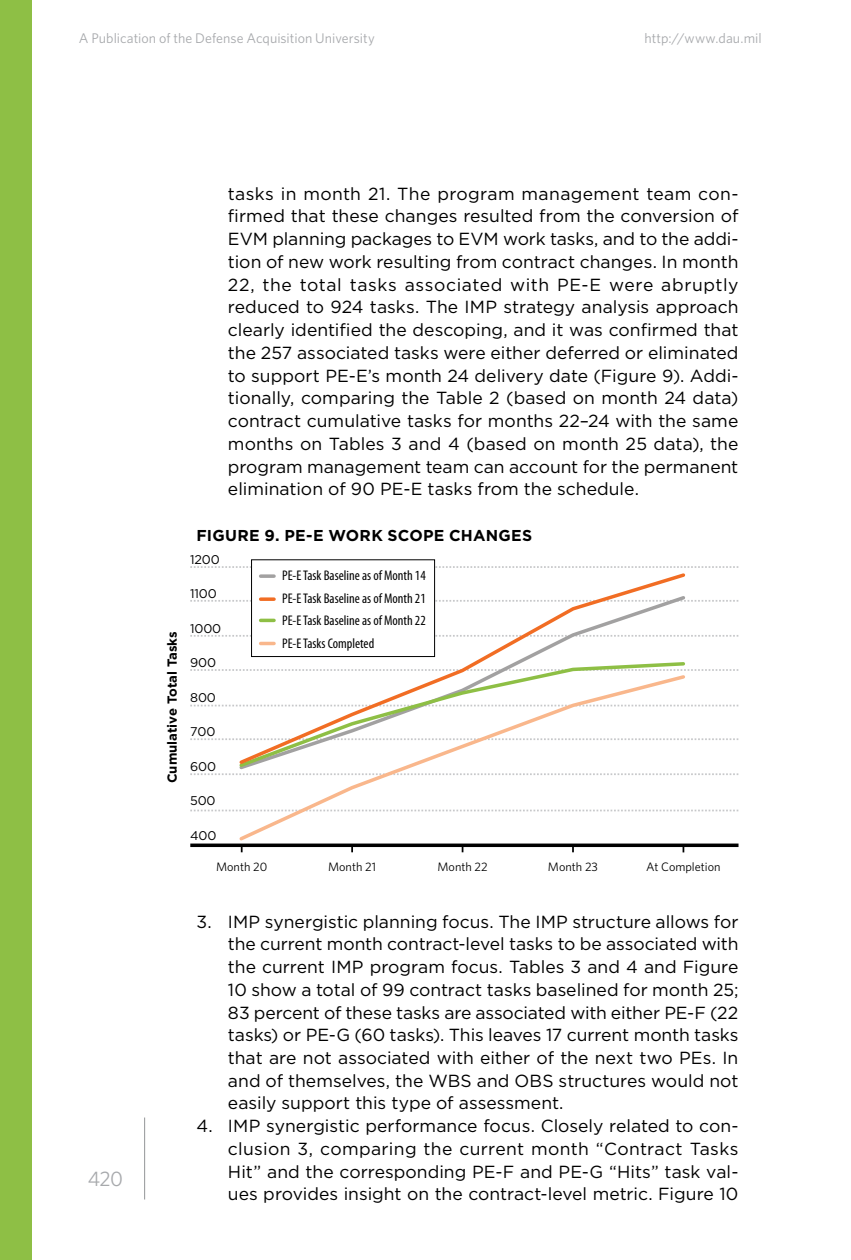
<style>
.page{position:relative;width:851px;height:1260px;background:#fff}
.page>*{position:absolute;margin:0;border:0;box-sizing:border-box;transform-origin:0 0}
.t1{font:21px "Whitney";color:#a7a9ac}
.t2{font:17.5px/22.8px "Gotham";color:#000;text-align:justify}
.t3{font:700 15.75px "Gotham";letter-spacing:.015em;color:#000}
.t4{font:condensed 14px/23.1px "Myriad Pro";color:#000}
.t5{font:14px "Whitney";letter-spacing:.005em;color:#a7a9ac}
.t6{font:700 13.12px "Gotham";color:#000}
.t7{font:12.6px "Gotham";letter-spacing:-.015em;color:#000}
.t8{font:12.25px "Whitney";color:#000}
</style>
<div class="page">
<div style="left:0;top:0;width:32px;height:1260px;background:#8ebf45"></div>
<hr style="left:144px;top:1118px;width:1px;height:82px;background:#939598">
<hr style="left:190px;top:844px;width:548px;height:3px;background:#000">
<svg style="left:190px;top:773px;width:548px;height:2px"></svg>
<svg style="left:190px;top:635px;width:548px;height:2px"></svg>
<svg style="left:190px;top:669px;width:548px;height:2px"></svg>
<svg style="left:190px;top:810px;width:548px;height:1px"></svg>
<svg style="left:190px;top:705px;width:548px;height:1px"></svg>
<svg style="left:190px;top:738px;width:548px;height:2px"></svg>
<svg style="left:190px;top:600px;width:548px;height:2px"></svg>
<svg style="left:190px;top:566px;width:548px;height:2px"></svg>
<div style="left:251px;top:560px;width:183px;height:97px;background:#fff"></div>
<svg style="left:236px;top:772px;width:451px;height:69px"></svg>
<svg style="left:236px;top:571px;width:451px;height:196px"></svg>
<p class="t5" style="left:79px;top:29px;width:297px">A Publication of the Defense Acquisition University</p>
<p class="t5" style="left:644px;top:29px;width:119px">http://www.dau.mil</p>
<p class="t2" style="left:228px;top:182px;width:512px">tasks in month 21. The program management team con&shy;firmed that these changes resulted from the conversion of EVM planning packages to EVM work tasks, and to the addi&shy;tion of new work resulting from contract changes. In month 22, the total tasks associated with PE-E were abruptly reduced to 924 tasks. The IMP strategy analysis approach clearly identified the descoping, and it was confirmed that the 257 associated tasks were either deferred or eliminated to support PE-E’s month 24 delivery date (Figure 9). Addi&shy;tionally, comparing the Table 2 (based on month 24 data) contract cumulative tasks for months 22–24 with the same months on Tables 3 and 4 (based on month 25 data), the program management team can account for the permanent elimination of 90 PE-E tasks from the schedule.</p>
<p class="t1" style="left:88px;top:1165px;width:37px">420</p>
<p class="t6" style="left:163px;top:783px;width:153px;rotate:-90deg">Cumulative Total Tasks</p>
<p class="t3" style="left:196px;top:525px;width:337px">FIGURE 9. PE-E WORK SCOPE CHANGES</p>
<p class="t7" style="left:190px;top:551px;width:31px">1200</p>
<p class="t7" style="left:190px;top:586px;width:28px">1100</p>
<p class="t7" style="left:190px;top:620px;width:32px">1000</p>
<p class="t7" style="left:190px;top:655px;width:27px">900</p>
<p class="t7" style="left:190px;top:689px;width:27px">800</p>
<p class="t7" style="left:190px;top:724px;width:27px">700</p>
<p class="t7" style="left:190px;top:758px;width:27px">600</p>
<p class="t7" style="left:190px;top:793px;width:27px">500</p>
<p class="t7" style="left:190px;top:827px;width:28px">400</p>
<p class="t4" style="left:282px;top:564px;width:145px">PE-E Task Baseline as of Month 14<br>PE-E Task Baseline as of Month 21</p>
<p class="t4" style="left:282px;top:608px;width:145px">PE-E Task Baseline as of Month 22<br>PE-E Tasks Completed</p>
<p class="t8" style="left:216px;top:858px;width:53px">Month 20</p>
<p class="t8" style="left:328px;top:858px;width:50px">Month 21</p>
<p class="t8" style="left:437px;top:858px;width:52px">Month 22</p>
<p class="t8" style="left:548px;top:858px;width:52px">Month 23</p>
<p class="t8" style="left:646px;top:858px;width:76px">At Completion</p>
<p class="t2" style="left:228px;top:910px;width:512px;text-indent:-32px">3. IMP synergistic planning focus. The IMP structure allows for the current month contract-level tasks to be associated with the current IMP program focus. Tables 3 and 4 and Figure 10 show a total of 99 contract tasks baselined for month 25; 83 percent of these tasks are associated with either PE-F (22 tasks) or PE-G (60 tasks). This leaves 17 current month tasks that are not associated with either of the next two PEs. In and of themselves, the WBS and OBS structures would not easily support this type of assessment.</p>
<p class="t2" style="left:228px;top:1114px;width:512px;text-indent:-32px">4. IMP synergistic performance focus. Closely related to con&shy;clusion 3, comparing the current month “Contract Tasks Hit” and the corresponding PE-F and PE-G “Hits” task val&shy;ues provides insight on the contract-level metric. Figure 10</p>
</div>
